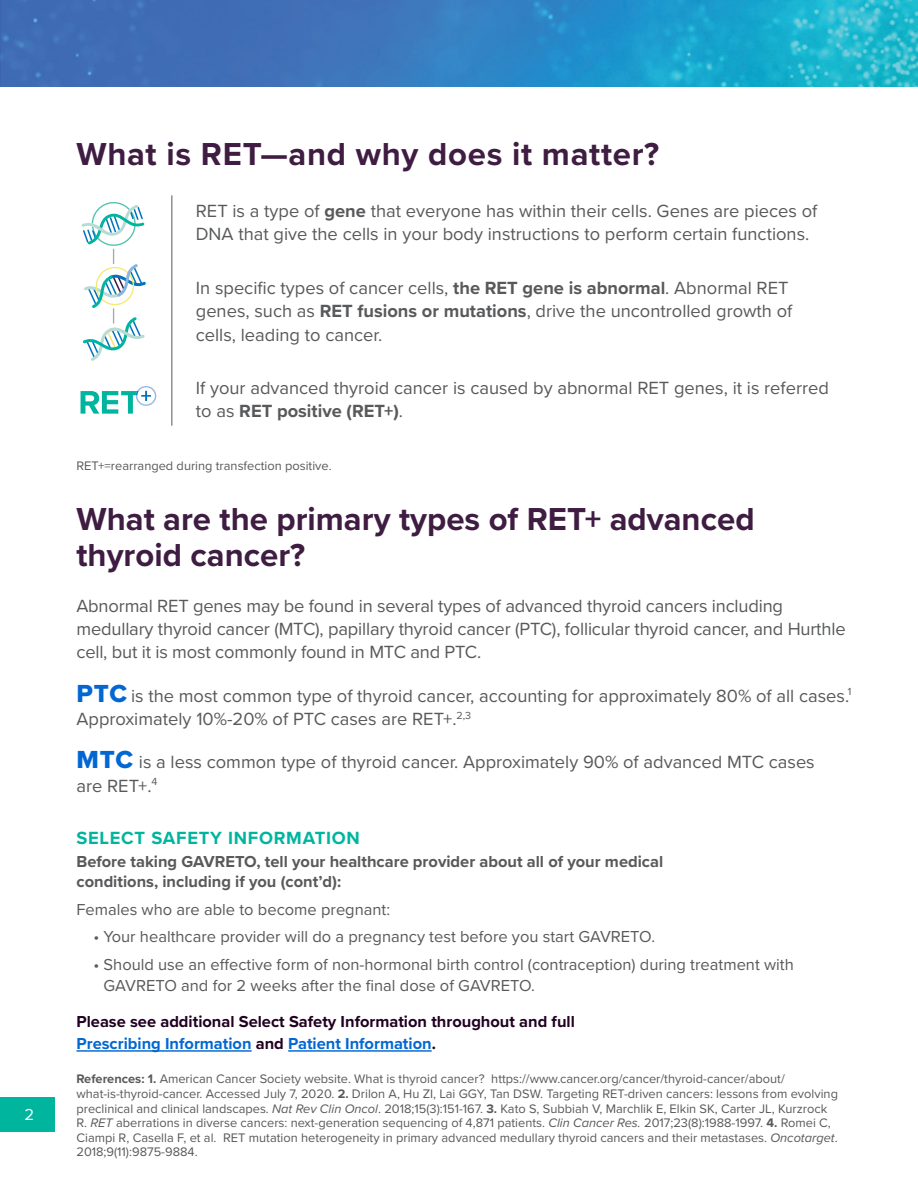
<style>
.page{position:relative;width:918px;height:1188px;background:#fff}
.page>*{position:absolute;margin:0;border:0;box-sizing:border-box;transform-origin:0 0}
.t1{font:700 33px/36.6px "Proxima Nova";color:#3f1c41}
.t2{font:700 33px "Proxima Nova";letter-spacing:.02em;color:#3f1c41}
.t3{font:18.3px/23.4px "Proxima Nova";color:#58595b}
.t4{font:700 18.3px "Proxima Nova";letter-spacing:.04em;color:#00b59e}
.t5{font:16.5px/21.1px "Proxima Nova";color:#58595b}
.t6{font:700 16.5px/21.9px "Proxima Nova";color:#210021}
.t7{font:700 16.5px/19.8px "Proxima Nova";color:#58595b}
.t8{font:16.5px "Proxima Nova";color:#fff}
.t9{font:12.75px/14.7px "Proxima Nova";color:#58595b}
.s1{font-weight:700}
.s2{font-family:"Proxima Nova Extrabld";font-size:25.65px;color:#0367d2}
.s3{color:#0367d2}
.s4{font-style:italic}
</style>
<div class="page">
<img style="left:0;top:0;width:918px;height:87px">
<hr style="left:76px;top:1050px;width:176px;height:2px;background:#0367d2">
<hr style="left:288px;top:1050px;width:144px;height:2px;background:#0367d2">
<hr style="left:171px;top:195px;width:1px;height:231px;background:#58595b">
<svg style="left:81px;top:386px;width:75px;height:28px"></svg>
<div style="left:0;top:1097px;width:54px;height:35px;background:#00b59e"></div>
<svg style="left:81px;top:202px;width:65px;height:159px"></svg>
<p class="t8" style="left:24px;top:1102px;width:11px">2</p>
<h1 class="t2" style="left:76px;top:130px;width:584px">What is RET—and why does it matter?</h1>
<p class="t3" style="left:196px;top:198px;width:623px">RET is a type of <span class="s1">gene</span> that everyone has within their cells. Genes are pieces of<br>DNA that give the cells in your body instructions to perform certain functions.</p>
<p class="t3" style="left:196px;top:275px;width:598px">In specific types of cancer cells, <span class="s1">the RET gene is abnormal</span>. Abnormal RET genes, such as <span class="s1">RET fusions or mutations</span>, drive the uncontrolled growth of cells, leading to cancer.</p>
<p class="t3" style="left:196px;top:375px;width:635px">If your advanced thyroid cancer is caused by abnormal RET genes, it is referred to as <span class="s1">RET positive (RET+)</span>.</p>
<p class="t9" style="left:76px;top:458px;width:257px">RET+=rearranged during transfection positive.</p>
<h1 class="t1" style="left:76px;top:500px;width:680px">What are the primary types of RET+ advanced thyroid cancer?</h1>
<p class="t3" style="left:76px;top:593px;width:771px">Abnormal RET genes may be found in several types of advanced thyroid cancers including medullary thyroid cancer (MTC), papillary thyroid cancer (PTC), follicular thyroid cancer, and Hurthle cell, but it is most commonly found in MTC and PTC.</p>
<p class="t3" style="left:76px;top:683px;width:777px"><span class="s2">PTC</span> is the most common type of thyroid cancer, accounting for approximately 80% of all cases.<sup>1<br></sup>Approximately 10%-20% of PTC cases are RET+.<sup>2,3</sup></p>
<p class="t3" style="left:76px;top:750px;width:740px"><span class="s2">MTC</span> is a less common type of thyroid cancer. Approximately 90% of advanced MTC cases are RET+.<sup>4</sup></p>
<p class="t4" style="left:76px;top:824px;width:285px">SELECT SAFETY INFORMATION</p>
<p class="t7" style="left:76px;top:851px;width:588px">Before taking GAVRETO, tell your healthcare provider about all of your medical conditions, including if you (cont’d):</p>
<p class="t5" style="left:76px;top:898px;width:315px">Females who are able to become pregnant:</p>
<p class="t5" style="left:93px;top:926px;width:563px">• Your healthcare provider will do a pregnancy test before you start GAVRETO.</p>
<p class="t5" style="left:104px;top:953px;width:692px;text-indent:-10px">• Should use an effective form of non-hormonal birth control (contraception) during treatment with<br>GAVRETO and for 2 weeks after the final dose of GAVRETO.</p>
<p class="t6" style="left:76px;top:1010px;width:500px">Please see additional Select Safety Information throughout and full<br><span class="s3">Prescribing Information</span> and <span class="s3">Patient Information</span>.</p>
<p class="t9" style="left:76px;top:1071px;width:763px"><span class="s1">References: 1.</span> American Cancer Society website. What is thyroid cancer? https://www.cancer.org/cancer/thyroid-cancer/about/ what-is-thyroid-cancer. Accessed July 7, 2020. <span class="s1">2.</span> Drilon A, Hu ZI, Lai GGY, Tan DSW. Targeting RET-driven cancers: lessons from evolving preclinical and clinical landscapes. <span class="s4">Nat Rev Clin Oncol</span>. 2018;15(3):151-167. <span class="s1">3.</span> Kato S, Subbiah V, Marchlik E, Elkin SK, Carter JL, Kurzrock R. <span class="s4">RET</span> aberrations in diverse cancers: next-generation sequencing of 4,871 patients. <span class="s4">Clin Cancer Res.</span> 2017;23(8):1988-1997. <span class="s1">4.</span> Romei C, Ciampi R, Casella F, et al. RET mutation heterogeneity in primary advanced medullary thyroid cancers and their metastases. <span class="s4">Oncotarget</span>.<br>2018;9(11):9875-9884.</p>
</div>
